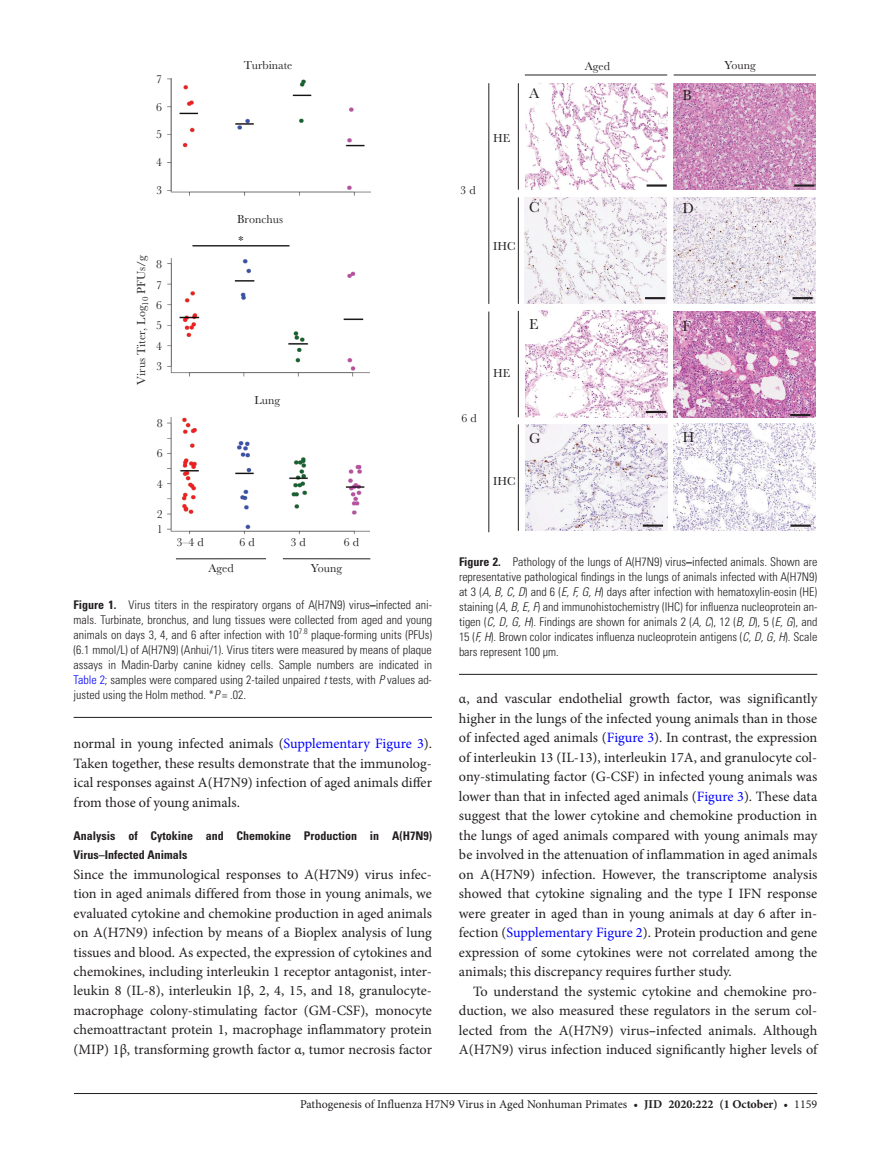
<style>
.page{position:relative;width:891px;height:1174px;background:#fff}
.page>*{position:absolute;margin:0;border:0;box-sizing:border-box;transform-origin:0 0}
.t1{font:15px "Baskerville MT Std";color:#231f20}
.t2{font:14.25px/19.5px "Minion Pro";color:#231f20;text-align:justify}
.t3{font:300 condensed 12px/15px "Univers LT Std";color:#231f20;text-align:justify}
.t4{font:12px/20.4px "Baskerville MT Std";color:#231f20}
.t5{font:12px "Minion Pro";color:#231f20}
.t6{font:700 condensed 12px/19.5px "Univers LT Std";color:#231f20}
.t7{font:300 condensed 7.95px "Univers LT Std";color:#231f20}
.s1{font-weight:700}
.s2{font-weight:700;font-stretch:normal}
.s3{color:#00f}
.s4{font-style:italic}
</style>
<div class="page">
<hr style="left:74px;top:1093px;width:743px;height:1px;background:#231f20">
<hr style="left:74px;top:717px;width:358px;height:1px;background:#231f20">
<img style="left:167px;top:78px;width:203px;height:118px">
<img style="left:167px;top:258px;width:202px;height:119px">
<hr style="left:192px;top:245px;width:98px;height:1px;background:#231f20">
<img style="left:167px;top:417px;width:203px;height:117px">
<hr style="left:176px;top:558px;width:90px;height:1px;background:#231f20">
<hr style="left:283px;top:558px;width:87px;height:1px;background:#231f20">
<hr style="left:459px;top:674px;width:358px;height:1px;background:#231f20">
<img style="left:525px;top:311px;width:142px;height:106px">
<img style="left:525px;top:424px;width:142px;height:107px">
<img style="left:525px;top:83px;width:142px;height:107px">
<img style="left:525px;top:197px;width:142px;height:107px">
<img style="left:674px;top:312px;width:142px;height:106px">
<img style="left:674px;top:424px;width:142px;height:106px">
<img style="left:674px;top:197px;width:142px;height:107px">
<img style="left:674px;top:83px;width:142px;height:107px">
<hr style="left:518px;top:83px;width:1px;height:107px;background:#231f20">
<hr style="left:518px;top:197px;width:1px;height:107px;background:#231f20">
<hr style="left:518px;top:424px;width:1px;height:107px;background:#231f20">
<hr style="left:518px;top:311px;width:1px;height:106px;background:#231f20">
<hr style="left:488px;top:83px;width:1px;height:221px;background:#231f20">
<hr style="left:488px;top:312px;width:1px;height:220px;background:#231f20">
<hr style="left:525px;top:75px;width:142px;height:1px;background:#231f20">
<hr style="left:674px;top:75px;width:142px;height:1px;background:#231f20">
<hr style="left:794px;top:184px;width:20px;height:3px;background:#231f20">
<hr style="left:790px;top:414px;width:20px;height:2px;background:#231f20">
<hr style="left:793px;top:297px;width:20px;height:2px;background:#231f20">
<hr style="left:790px;top:525px;width:21px;height:2px;background:#231f20">
<hr style="left:647px;top:184px;width:20px;height:3px;background:#231f20">
<hr style="left:646px;top:411px;width:20px;height:2px;background:#231f20">
<hr style="left:645px;top:297px;width:20px;height:2px;background:#231f20">
<hr style="left:643px;top:525px;width:20px;height:2px;background:#231f20">
<p class="t4" style="left:156px;top:69px;width:7px">7</p>
<p class="t4" style="left:156px;top:97px;width:7px">6</p>
<p class="t4" style="left:156px;top:124px;width:7px">5</p>
<p class="t4" style="left:156px;top:152px;width:7px">4</p>
<p class="t4" style="left:156px;top:180px;width:7px">3</p>
<p class="t4" style="left:131px;top:385px;width:131px;rotate:-90deg">Virus Titer, Log<sub>10</sub> PFUs/g</p>
<p class="t4" style="left:156px;top:254px;width:7px">8<br>7</p>
<p class="t4" style="left:156px;top:315px;width:7px">5</p>
<p class="t4" style="left:156px;top:295px;width:7px">6</p>
<p class="t4" style="left:156px;top:336px;width:7px">4</p>
<p class="t4" style="left:156px;top:356px;width:7px">3</p>
<p class="t4" style="left:157px;top:413px;width:7px">8</p>
<p class="t4" style="left:157px;top:443px;width:7px">6</p>
<p class="t4" style="left:157px;top:474px;width:7px">4</p>
<p class="t4" style="left:157px;top:504px;width:7px">2</p>
<p class="t4" style="left:157px;top:519px;width:7px">1</p>
<p class="t4" style="left:244px;top:55px;width:50px">Turbinate</p>
<p class="t4" style="left:237px;top:209px;width:47px">Bronchus</p>
<p class="t4" style="left:239px;top:229px;width:7px">*</p>
<p class="t4" style="left:254px;top:390px;width:27px">Lung</p>
<p class="t4" style="left:176px;top:532px;width:29px">3–4 d</p>
<p class="t4" style="left:239px;top:532px;width:17px">6 d</p>
<p class="t4" style="left:290px;top:532px;width:17px">3d</p>
<p class="t4" style="left:344px;top:532px;width:17px">6 d</p>
<p class="t4" style="left:208px;top:558px;width:27px">Aged</p>
<p class="t4" style="left:311px;top:558px;width:33px">Young</p>
<p class="t3" style="left:74px;top:597px;width:360px"><span class="s1">Figure 1.</span> Virus titers in the respiratory organs of A(H7N9) virus<span class="s2">–</span>infected ani&shy;mals. Turbinate, bronchus, and lung tissues were collected from aged and young animals on days 3, 4, and 6 after infection with 10</p>
<p class="t7" style="left:299px;top:626px;width:10px">7.8</p>
<p class="t3" style="left:74px;top:627px;width:360px;text-indent:237px">plaque-forming units (PFUs) (6.1 mmol/L) of A(H7N9) (Anhui/1). Virus titers were measured by means of plaque assays in Madin-Darby canine kidney cells. Sample numbers are indicated in <span class="s3">Table 2</span>; samples were compared using 2-tailed unpaired <span class="s4">t</span> tests, with <span class="s4">P</span> values ad&shy;justed using the Holm method. *<span class="s4">P</span> = .02.</p>
<p class="t2" style="left:74px;top:734px;width:360px">normal in young infected animals (<span class="s3">Supplementary Figure 3</span>).<br>Taken together, these results demonstrate that the immunolog&shy;ical responses against A(H7N9) infection of aged animals differ from those of young animals.</p>
<p class="t6" style="left:74px;top:825px;width:360px">Analysis of Cytokine and Chemokine Production in A(H7N9)<br>Virus–Infected Animals</p>
<p class="t2" style="left:74px;top:864px;width:360px">Since the immunological responses to A(H7N9) virus infec&shy;tion in aged animals differed from those in young animals, we evaluated cytokine and chemokine production in aged animals on A(H7N9) infection by means of a Bioplex analysis of lung tissues and blood. As expected, the expression of cytokines and chemokines, including interleukin 1 receptor antagonist, inter&shy;leukin 8 (IL-8), interleukin 1β, 2, 4, 15, and 18, granulocyte&shy;macrophage colony-stimulating factor (GM-CSF), monocyte chemoattractant protein 1, macrophage inflammatory protein (MIP) 1β, transforming growth factor α, tumor necrosis factor</p>
<p class="t4" style="left:585px;top:56px;width:27px">Aged</p>
<p class="t4" style="left:725px;top:55px;width:33px">Young</p>
<p class="t4" style="left:460px;top:180px;width:17px">3 d</p>
<p class="t4" style="left:493px;top:128px;width:19px">HE</p>
<p class="t1" style="left:529px;top:85px;width:12px">A</p>
<p class="t1" style="left:682px;top:86px;width:11px">B</p>
<p class="t4" style="left:493px;top:236px;width:24px">IHC</p>
<p class="t1" style="left:529px;top:198px;width:12px">C</p>
<p class="t1" style="left:682px;top:200px;width:13px">D</p>
<p class="t4" style="left:461px;top:408px;width:17px">6 d</p>
<p class="t4" style="left:493px;top:362px;width:19px">HE</p>
<p class="t1" style="left:529px;top:316px;width:11px">E</p>
<p class="t1" style="left:682px;top:317px;width:10px">F</p>
<p class="t4" style="left:493px;top:471px;width:24px">IHC</p>
<p class="t1" style="left:529px;top:429px;width:13px">G</p>
<p class="t1" style="left:682px;top:429px;width:14px">H</p>
<p class="t3" style="left:459px;top:554px;width:360px"><span class="s1">Figure 2.</span> Pathology of the lungs of A(H7N9) virus<span class="s2">–</span>infected animals. Shown are representative pathological findings in the lungs of animals infected with A(H7N9) at 3 (<span class="s4">A, B, C, D</span>) and 6 (<span class="s4">E, F, G, H</span>) days after infection with hematoxylin-eosin (HE) staining (<span class="s4">A, B, E, F</span>) and immunohistochemistry (IHC) for influenza nucleoprotein an&shy;tigen (<span class="s4">C, D, G, H</span>). Findings are shown for animals 2 (<span class="s4">A, C</span>), 12 (<span class="s4">B, D</span>), 5 (<span class="s4">E, G</span>), and 15 (<span class="s4">F, H</span>). Brown color indicates influenza nucleoprotein antigens (<span class="s4">C, D, G, H</span>). Scale bars represent 100 µm.</p>
<p class="t2" style="left:459px;top:689px;width:360px">α, and vascular endothelial growth factor, was significantly higher in the lungs of the infected young animals than in those of infected aged animals (<span class="s3">Figure 3</span>). In contrast, the expression of interleukin 13 (IL-13), interleukin 17A, and granulocyte col&shy;ony-stimulating factor (G-CSF) in infected young animals was lower than that in infected aged animals (<span class="s3">Figure 3</span>). These data suggest that the lower cytokine and chemokine production in the lungs of aged animals compared with young animals may be involved in the attenuation of inflammation in aged animals on A(H7N9) infection. However, the transcriptome analysis showed that cytokine signaling and the type I IFN response were greater in aged than in young animals at day 6 after in&shy;fection (<span class="s3">Supplementary Figure 2</span>). Protein production and gene expression of some cytokines were not correlated among the animals; this discrepancy requires further study.</p>
<p class="t2" style="left:459px;top:982px;width:360px;text-indent:14px">To understand the systemic cytokine and chemokine pro&shy;duction, we also measured these regulators in the serum col&shy;lected from the A(H7N9) virus<span class="s1">–</span>infected animals. Although A(H7N9) virus infection induced significantly higher levels of</p>
<p class="t5" style="left:300px;top:1096px;width:519px">Pathogenesis of Influenza H7N9 Virus in Aged Nonhuman Primates • <span class="s1">jid 2020:222 (1 October)</span> • 1159</p>
</div>
